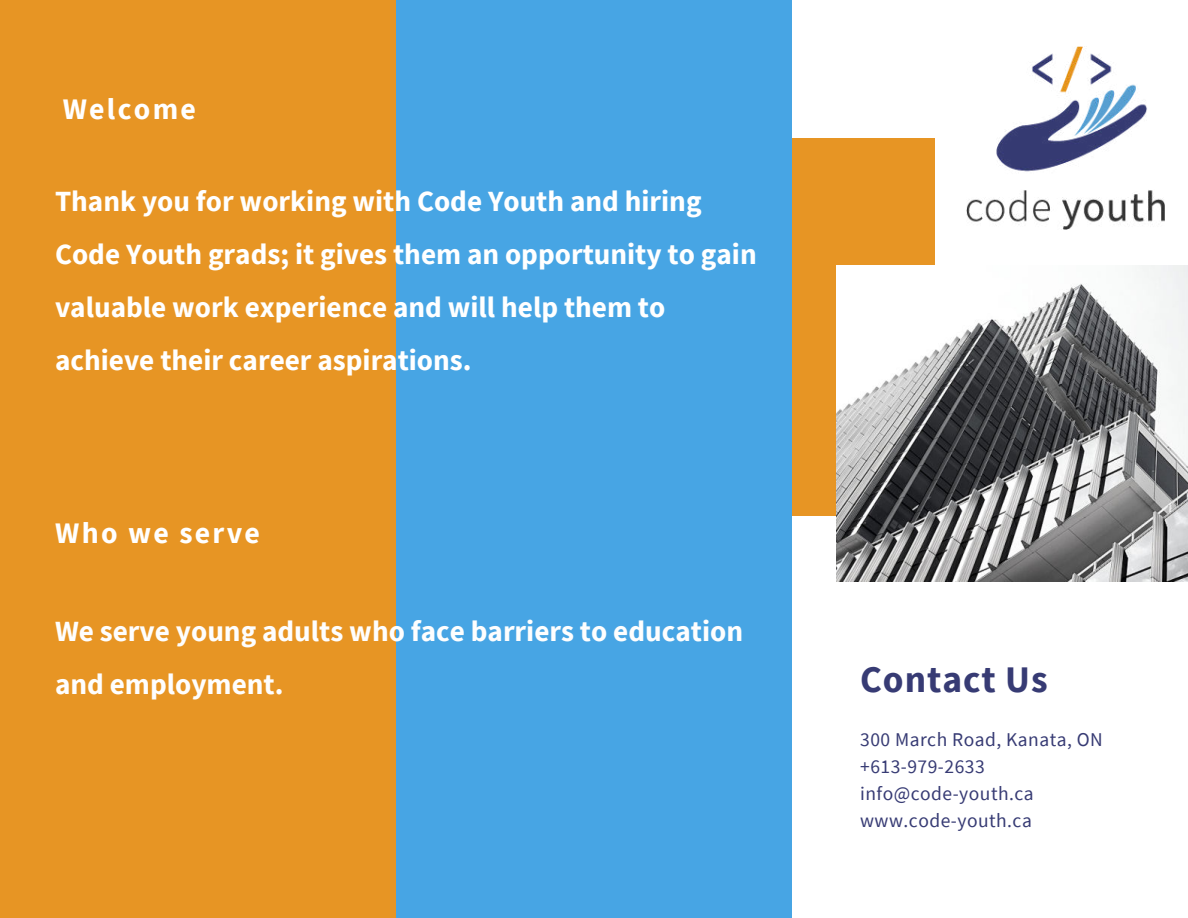
<style>
.page{position:relative;width:1188px;height:918px;background:#fff}
.page>*{position:absolute;margin:0;border:0;box-sizing:border-box;transform-origin:0 0}
.t1{font:700 37.5px "Source Sans Pro";letter-spacing:.025em;color:#373b74}
.t2{font:700 29.85px "Source Sans Pro";letter-spacing:.075em;color:#fff}
.t3{font:700 29.25px/52.8px "Source Sans Pro";color:#fff}
.t4{font:700 29.25px/52.8px "Source Sans Pro";color:#fefefe}
.t5{font:19.5px/27px "Source Sans Pro";letter-spacing:.025em;color:#373b74}
</style>
<div class="page">
<div style="left:0;top:0;width:396px;height:918px;background:#e79524"></div>
<div style="left:396px;top:0;width:396px;height:918px;background:#47a5e4"></div>
<div style="left:792px;top:138px;width:143px;height:378px;background:#e79524"></div>
<img style="left:836px;top:265px;width:352px;height:316px">
<img style="left:966px;top:46px;width:198px;height:183px">
<p class="t2" style="left:63px;top:89px;width:135px">Welcome</p>
<p class="t3" style="left:55px;top:175px;width:703px">Thank you for working with Code Youth and hiring Code Youth grads; it gives them an opportunity to gain valuable work experience and will help them to achieve their career aspirations.</p>
<p class="t2" style="left:55px;top:513px;width:206px">Who we serve</p>
<p class="t4" style="left:55px;top:604px;width:690px">We serve young adults who face barriers to education and employment.</p>
<p class="t1" style="left:860px;top:654px;width:189px">Contact Us</p>
<p class="t5" style="left:860px;top:726px;width:244px">300 March Road, Kanata, ON +613-979-2633 info@code-youth.ca www.code-youth.ca</p>
</div>
